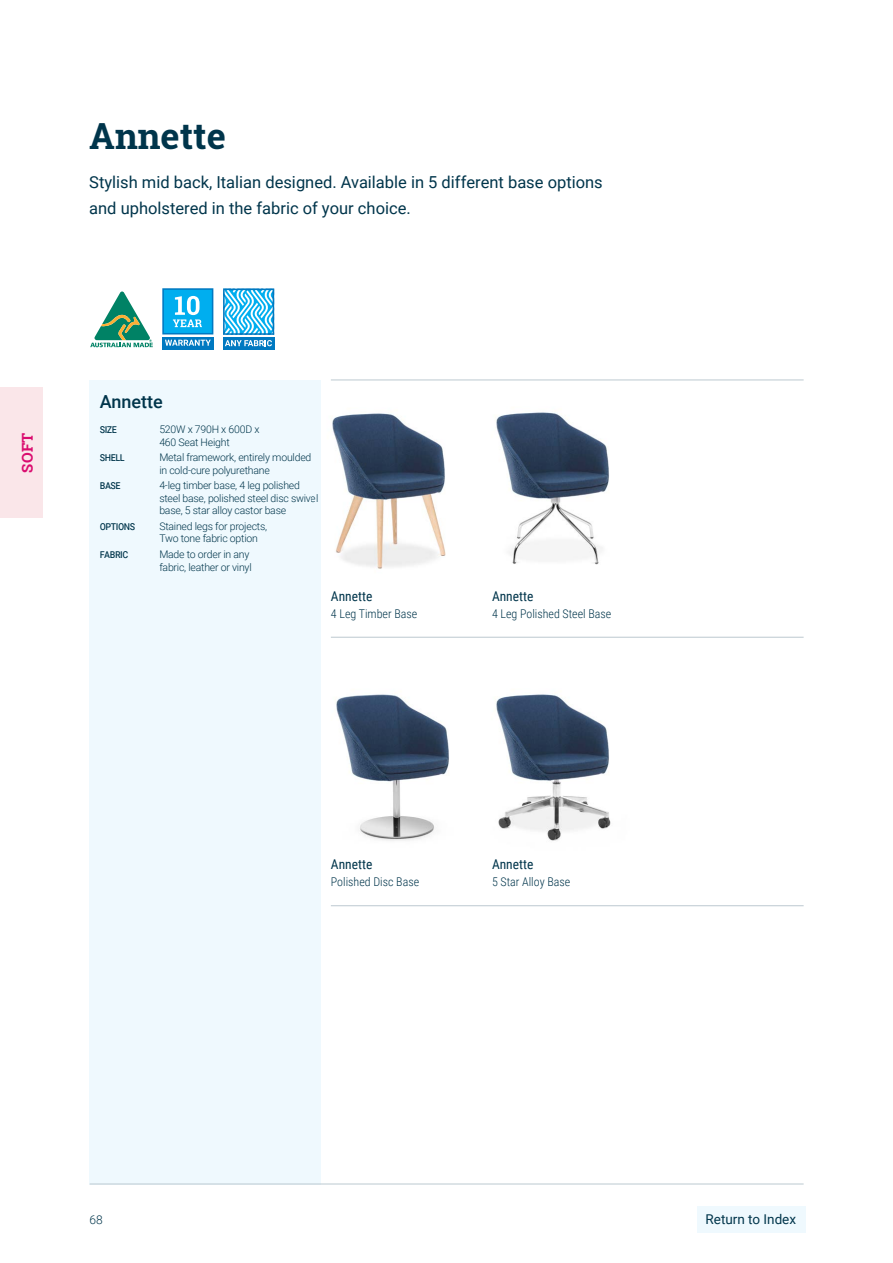
<style>
.page{position:relative;width:893px;height:1263px;background:#fff}
.page>*{position:absolute;margin:0;border:0;box-sizing:border-box;transform-origin:0 0}
.t1{font:700 36px "Roboto Slab";color:#00354b}
.t2{font:500 18px "Roboto";color:#00354b}
.t3{font:16.5px/25.5px "Roboto";color:#00354b}
.t4{font:700 15px "Roboto Slab";color:#da0c6f}
.t5{font:13.5px "Roboto Condensed";color:#00354b}
.t6{font:13.5px "Roboto";color:#00354b}
.t7{font:300 12px "Roboto Condensed";color:#00354b}
.t8{font:12px "Roboto Condensed";letter-spacing:-.04em;color:#00354b}
.t9{font:300 12px "Roboto";color:#00354b}
.t10{font:300 10.5px/12.6px "Roboto";letter-spacing:-.02em;color:#00354b}
</style>
<div class="page">
<div style="left:89px;top:380px;width:231px;height:804px;background:#eff9fe"></div>
<hr style="left:331px;top:637px;width:473px;height:1px;background:#bcc9d0">
<hr style="left:331px;top:380px;width:473px;height:1px;background:#bcc9d0">
<hr style="left:331px;top:905px;width:473px;height:1px;background:#bcc9d0">
<hr style="left:90px;top:1184px;width:714px;height:1px;background:#bcc9d0">
<img style="left:320px;top:665px;width:291px;height:202px">
<img style="left:320px;top:385px;width:126px;height:201px">
<img style="left:496px;top:412px;width:113px;height:153px">
<div style="left:162px;top:337px;width:51px;height:12px;background:#0079c1"></div>
<svg style="left:165px;top:340px;width:46px;height:6px"></svg>
<svg style="left:162px;top:288px;width:51px;height:46px"></svg>
<svg style="left:223px;top:346px;width:51px;height:4px"></svg>
<svg style="left:223px;top:289px;width:51px;height:57px"></svg>
<svg style="left:90px;top:291px;width:63px;height:57px"></svg>
<div style="left:697px;top:1206px;width:109px;height:27px;background:#eff9fe"></div>
<div style="left:0;top:387px;width:43px;height:131px;background:#fae6e9"></div>
<h1 class="t1" style="left:89px;top:112px;width:138px">Annette</h1>
<h3 class="t3" style="left:89px;top:169px;width:515px">Stylish mid back, Italian designed. Available in 5 different base options and upholstered in the fabric of your choice.</h3>
<h3 class="t4" style="left:17px;top:473px;width:42px;rotate:-90deg">SOFT</h3>
<h2 class="t2" style="left:100px;top:389px;width:64px">Annette</h2>
<p class="t8" style="left:100px;top:420px;width:19px">Size</p>
<p class="t10" style="left:159px;top:423px;width:102px">520W x 790H x 600D x<br>460 Seat Height</p>
<p class="t8" style="left:100px;top:448px;width:26px">shell</p>
<p class="t10" style="left:159px;top:451px;width:154px">Metal framework, entirely moulded in cold-cure polyurethane</p>
<p class="t8" style="left:100px;top:476px;width:22px">base</p>
<p class="t10" style="left:159px;top:479px;width:161px">4-leg timber base, 4 leg polished steel base, polished steel disc swivel base, 5 star alloy castor base</p>
<p class="t8" style="left:100px;top:517px;width:37px">options</p>
<p class="t10" style="left:159px;top:519px;width:109px">Stained legs for projects,<br>Two tone fabric option</p>
<p class="t8" style="left:100px;top:545px;width:30px">Fabric</p>
<p class="t10" style="left:159px;top:547px;width:94px">Made to order in any fabric, leather or vinyl</p>
<p class="t5" style="left:331px;top:587px;width:43px">Annette</p>
<p class="t7" style="left:331px;top:605px;width:88px">4 Leg Timber Base</p>
<p class="t5" style="left:492px;top:587px;width:43px">Annette</p>
<p class="t7" style="left:492px;top:605px;width:121px">4 Leg Polished Steel Base</p>
<p class="t5" style="left:331px;top:855px;width:43px">Annette</p>
<p class="t7" style="left:331px;top:873px;width:90px">Polished Disc Base</p>
<p class="t5" style="left:492px;top:855px;width:43px">Annette</p>
<p class="t7" style="left:492px;top:873px;width:80px">5 Star Alloy Base</p>
<p class="t9" style="left:90px;top:1212px;width:15px">68</p>
<p class="t6" style="left:705px;top:1209px;width:92px">Return to Index</p>
</div>
